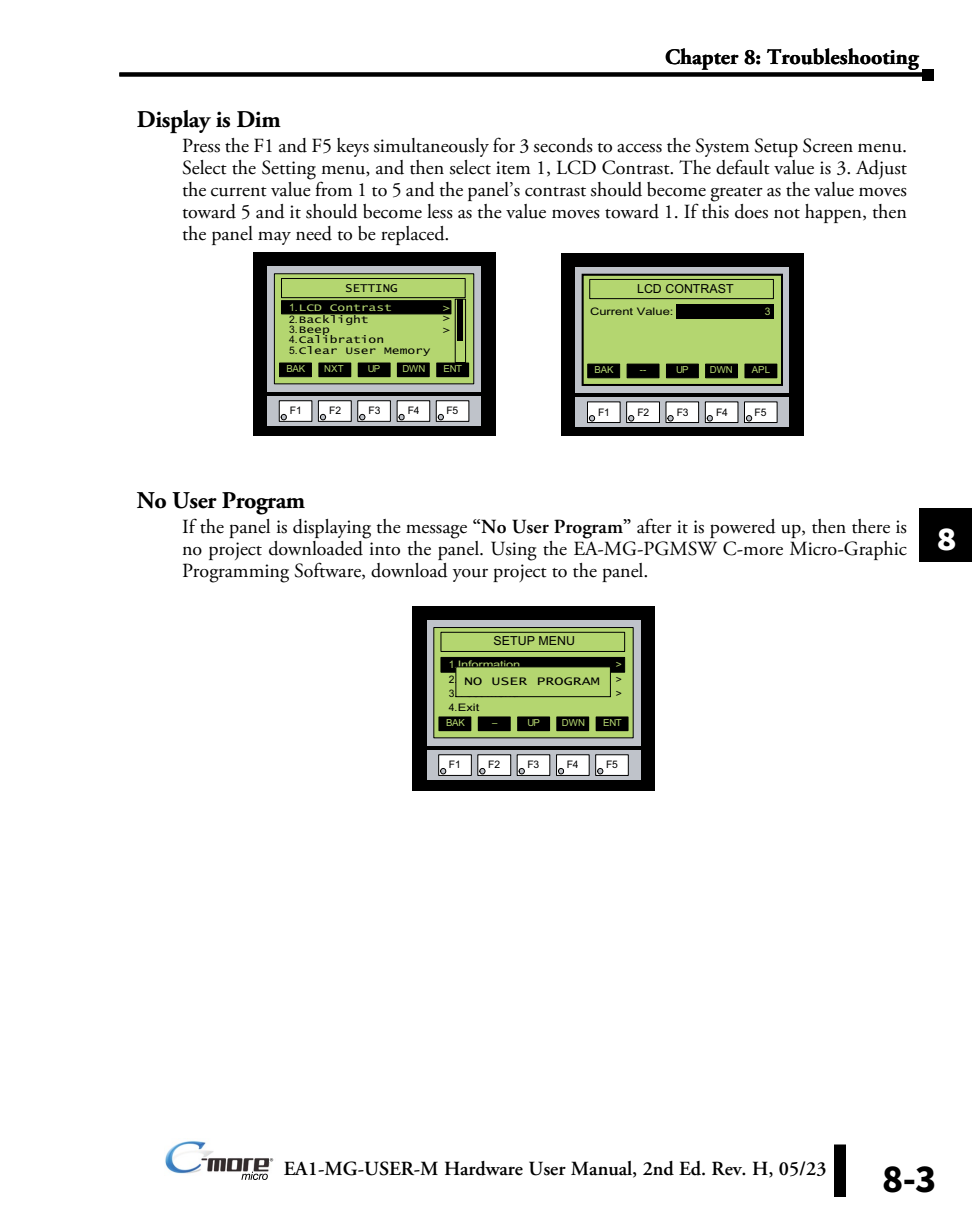
<style>
.page{position:relative;width:972px;height:1224px;background:#fff}
.page>*{position:absolute;margin:0;border:0;box-sizing:border-box;transform-origin:0 0}
.t1{font:700 40px "Source Sans Pro";color:#fff}
.t2{font:700 39.8px "Source Sans Pro";color:#000}
.t3{font:700 24px "Adobe Garamond Pro";letter-spacing:-.02em;color:#000}
.t4{font:700 22px "Adobe Garamond Pro";color:#000}
.t5{font:20px/22px "Adobe Garamond Pro";color:#000;text-align:justify}
.t6{font:600 20px "Adobe Garamond Pro";color:#000}
.t7{font:12.4px "Arial";color:#000}
.t8{font:12.4px "Lucida Console";color:#000}
.t9{font:12px "Lucida Console";color:#000;scale:1.25 1}
.t10{font:10.4px/10.4px "Lucida Console";letter-spacing:-.005em;color:#000;scale:1.25 1}
.t11{font:10.4px/14.6px "Arial";letter-spacing:-.005em;color:#000}
.t12{font:10.4px "Arial";letter-spacing:-.02em;color:#b4d670}
.t13{font:10.4px "Lucida Console";letter-spacing:-.005em;color:#b4d670;scale:1.25 1}
.t14{font:10.4px "Arial";letter-spacing:-.005em;color:#000;scale:1.25 1}
.t15{font:9.6px "Arial";letter-spacing:-.025em;color:#b4d670}
.t16{font:7px "Myriad";color:#000}
.s1{font-family:"Arial"}
.s2{font-weight:600}
</style>
<div class="page">
<div style="left:834px;top:1144px;width:12px;height:53px;background:#000"></div>
<img style="left:165px;top:1140px;width:105px;height:34px">
<svg style="left:241px;top:1172px;width:27px;height:8px"></svg>
<svg style="left:119px;top:72px;width:803px;height:4px;background:#0e0e0e"></svg>
<div style="left:922px;top:69px;width:12px;height:11px;background:#000"></div>
<div style="left:919px;top:508px;width:53px;height:54px;background:#000"></div>
<div style="left:253px;top:252px;width:242px;height:184px;background:#000"></div>
<svg style="left:267px;top:267px;width:214px;height:125px;background:#b4b8be"></svg>
<div style="left:274px;top:274px;width:200px;height:110px;background:#b4d670;border:1px solid #000"></div>
<div style="left:279px;top:363px;width:33px;height:14px;background:#000"></div>
<svg style="left:281px;top:278px;width:188px;height:99px"></svg>
<div style="left:281px;top:301px;width:170px;height:13px;background:#000"></div>
<svg style="left:267px;top:396px;width:214px;height:30px;background:#a9adb3"></svg>
<div style="left:279px;top:401px;width:33px;height:20px;background:#fff"></div>
<svg style="left:281px;top:414px;width:6px;height:6px"></svg>
<div style="left:318px;top:401px;width:33px;height:20px;background:#fff"></div>
<svg style="left:320px;top:414px;width:6px;height:6px"></svg>
<div style="left:358px;top:401px;width:32px;height:20px;background:#fff"></div>
<svg style="left:359px;top:414px;width:6px;height:6px"></svg>
<div style="left:397px;top:401px;width:33px;height:20px;background:#fff"></div>
<svg style="left:399px;top:414px;width:5px;height:6px"></svg>
<div style="left:436px;top:401px;width:33px;height:20px;background:#fff"></div>
<svg style="left:438px;top:414px;width:6px;height:6px"></svg>
<div style="left:455px;top:299px;width:11px;height:64px;border:1px solid #000"></div>
<div style="left:458px;top:299px;width:5px;height:41px;background:#000"></div>
<div style="left:561px;top:253px;width:242px;height:183px;background:#000"></div>
<div style="left:576px;top:268px;width:213px;height:125px;background:#bfc3ca"></div>
<div style="left:582px;top:274px;width:201px;height:112px;background:#b4d670;border:2px solid #000"></div>
<div style="left:582px;top:275px;width:200px;height:110px;border:1px solid #000"></div>
<div style="left:588px;top:364px;width:32px;height:14px;background:#000"></div>
<svg style="left:589px;top:279px;width:188px;height:99px"></svg>
<div style="left:676px;top:305px;width:97px;height:14px;background:#000"></div>
<div style="left:576px;top:397px;width:213px;height:30px;background:#bfc3ca"></div>
<div style="left:587px;top:402px;width:33px;height:21px;background:#fff"></div>
<div style="left:587px;top:402px;width:33px;height:21px;border:1px solid #000"></div>
<svg style="left:589px;top:415px;width:6px;height:6px"></svg>
<div style="left:627px;top:402px;width:32px;height:21px;background:#fff"></div>
<div style="left:626px;top:402px;width:34px;height:21px;border:1px solid #000"></div>
<svg style="left:628px;top:415px;width:6px;height:6px"></svg>
<div style="left:666px;top:402px;width:33px;height:21px;background:#fff"></div>
<div style="left:666px;top:402px;width:33px;height:21px;border:1px solid #000"></div>
<svg style="left:668px;top:415px;width:5px;height:6px"></svg>
<div style="left:705px;top:402px;width:33px;height:21px;background:#fff"></div>
<div style="left:705px;top:402px;width:33px;height:21px;border:1px solid #000"></div>
<svg style="left:707px;top:415px;width:6px;height:6px"></svg>
<div style="left:744px;top:402px;width:33px;height:21px;background:#fff;border:1px solid #000"></div>
<svg style="left:746px;top:415px;width:6px;height:6px"></svg>
<div style="left:412px;top:606px;width:243px;height:184px;background:#000"></div>
<div style="left:427px;top:621px;width:213px;height:125px;background:#bfc3ca"></div>
<svg style="left:434px;top:627px;width:199px;height:111px;background:#9ab760"></svg>
<div style="left:439px;top:717px;width:32px;height:14px;border:1px solid #000"></div>
<svg style="left:441px;top:632px;width:187px;height:99px;background:#89a455"></svg>
<div style="left:441px;top:657px;width:184px;height:15px;background:#000"></div>
<div style="left:427px;top:750px;width:213px;height:30px;background:#bfc3ca"></div>
<div style="left:439px;top:755px;width:32px;height:20px;background:#fff"></div>
<div style="left:439px;top:755px;width:32px;height:21px;border:1px solid #000"></div>
<svg style="left:440px;top:768px;width:6px;height:6px"></svg>
<div style="left:478px;top:755px;width:33px;height:20px;background:#fff"></div>
<div style="left:478px;top:755px;width:33px;height:21px;border:1px solid #000"></div>
<svg style="left:479px;top:768px;width:6px;height:6px"></svg>
<div style="left:517px;top:755px;width:33px;height:20px;background:#fff"></div>
<div style="left:517px;top:755px;width:33px;height:21px;border:1px solid #000"></div>
<svg style="left:519px;top:768px;width:6px;height:6px"></svg>
<div style="left:557px;top:755px;width:32px;height:20px;background:#fff"></div>
<div style="left:556px;top:755px;width:33px;height:21px;border:1px solid #000"></div>
<svg style="left:558px;top:768px;width:6px;height:6px"></svg>
<div style="left:596px;top:755px;width:32px;height:21px;background:#fff;border:1px solid #000"></div>
<svg style="left:597px;top:768px;width:6px;height:6px"></svg>
<div style="left:455px;top:666px;width:156px;height:31px;background:#b4d670;border:1px solid #000"></div>
<p class="t4" style="left:665px;top:45px;width:255px">Chapter 8: Troubleshooting</p>
<p class="t3" style="left:137px;top:106px;width:145px">Display is Dim</p>
<p class="t5" style="left:182px;top:136px;width:727px">Press the F1 and F5 keys simultaneously for 3 seconds to access the System Setup Screen menu.<br>Select the Setting menu, and then select item 1, LCD Contrast. The default value is 3. Adjust the current value from 1 to 5 and the panel’s contrast should become greater as the value moves toward 5 and it should become less as the value moves toward 1. If this does not happen, then the panel may need to be replaced.</p>
<p class="t8" style="left:345px;top:282px;width:54px">SETTING</p>
<p class="t10" style="left:289px;top:314px;width:78px"><span class="s1">2.</span>Backlight<br><span class="s1">3.</span>Beep<br><span class="s1">4.</span>Calibration</p>
<p class="t10" style="left:443px;top:312px;width:8px;line-height:11.8px">&gt; &gt;</p>
<p class="t13" style="left:289px;top:303px;width:84px"><span class="s1">1.</span>LCD Contrast</p>
<p class="t13" style="left:443px;top:303px;width:8px">&gt;</p>
<p class="t7" style="left:637px;top:280px;width:98px">LCD CONTRAST</p>
<p class="t14" style="left:590px;top:305px;width:68px">Current Value:</p>
<p class="t12" style="left:765px;top:305px;width:7px">3</p>
<p class="t10" style="left:289px;top:346px;width:115px"><span class="s1">5.</span>Clear User Memory</p>
<p class="t15" style="left:286px;top:363px;width:20px">BAK</p>
<p class="t15" style="left:324px;top:363px;width:21px">NXT</p>
<p class="t15" style="left:368px;top:363px;width:14px">UP</p>
<p class="t15" style="left:402px;top:363px;width:25px">DWN</p>
<p class="t15" style="left:444px;top:363px;width:20px">ENT</p>
<p class="t15" style="left:595px;top:364px;width:20px">BAK</p>
<p class="t15" style="left:640px;top:364px;width:8px">--</p>
<p class="t15" style="left:676px;top:364px;width:14px">UP</p>
<p class="t15" style="left:710px;top:364px;width:25px">DWN</p>
<p class="t15" style="left:752px;top:364px;width:20px">APL</p>
<p class="t11" style="left:290px;top:404px;width:13px">F1</p>
<p class="t11" style="left:329px;top:404px;width:13px">F2</p>
<p class="t11" style="left:368px;top:404px;width:13px">F3</p>
<p class="t11" style="left:408px;top:404px;width:13px">F4</p>
<p class="t11" style="left:446px;top:404px;width:13px">F5</p>
<p class="t11" style="left:598px;top:405px;width:13px">F1</p>
<p class="t11" style="left:637px;top:405px;width:13px">F2</p>
<p class="t11" style="left:677px;top:405px;width:13px">F3</p>
<p class="t11" style="left:716px;top:405px;width:13px">F4</p>
<p class="t11" style="left:755px;top:405px;width:13px">F5</p>
<p class="t3" style="left:137px;top:486px;width:170px">No User Program</p>
<p class="t5" style="left:182px;top:516px;width:727px">If the panel is displaying the message <span class="s2">“No User Program”</span> after it is powered up, then there is no project downloaded into the panel. Using the EA-MG-PGMSW C-more Micro-Graphic Programming Software, download your project to the panel.</p>
<p class="t7" style="left:494px;top:633px;width:83px">SETUP MENU</p>
<p class="t11" style="left:449px;top:672px;width:50px">2.Setting</p>
<p class="t11" style="left:449px;top:701px;width:32px">4.Exit</p>
<p class="t12" style="left:449px;top:658px;width:73px">1.Information</p>
<p class="t12" style="left:616px;top:658px;width:8px">&gt;</p>
<p class="t11" style="left:616px;top:672px;width:8px">&gt; &gt;</p>
<p class="t9" style="left:464px;top:676px;width:110px">NO USER PROGRAM</p>
<p class="t15" style="left:446px;top:717px;width:20px">BAK</p>
<p class="t15" style="left:492px;top:717px;width:7px">–</p>
<p class="t15" style="left:527px;top:717px;width:14px">UP</p>
<p class="t15" style="left:562px;top:717px;width:25px">DWN</p>
<p class="t15" style="left:603px;top:717px;width:20px">ENT</p>
<p class="t11" style="left:449px;top:758px;width:13px">F1</p>
<p class="t11" style="left:488px;top:758px;width:13px">F2</p>
<p class="t11" style="left:527px;top:758px;width:13px">F3</p>
<p class="t11" style="left:567px;top:758px;width:13px">F4</p>
<p class="t11" style="left:606px;top:758px;width:13px">F5</p>
<h1 class="t1" style="left:936px;top:510px;width:22px">8</h1>
<p class="t16" style="left:270px;top:1157px;width:5px">®</p>
<p class="t6" style="left:284px;top:1158px;width:544px">EA1-MG-USER-M Hardware User Manual, 2nd Ed. Rev. H, 05/23</p>
<h2 class="t2" style="left:882px;top:1151px;width:56px">8-3</h2>
</div>
